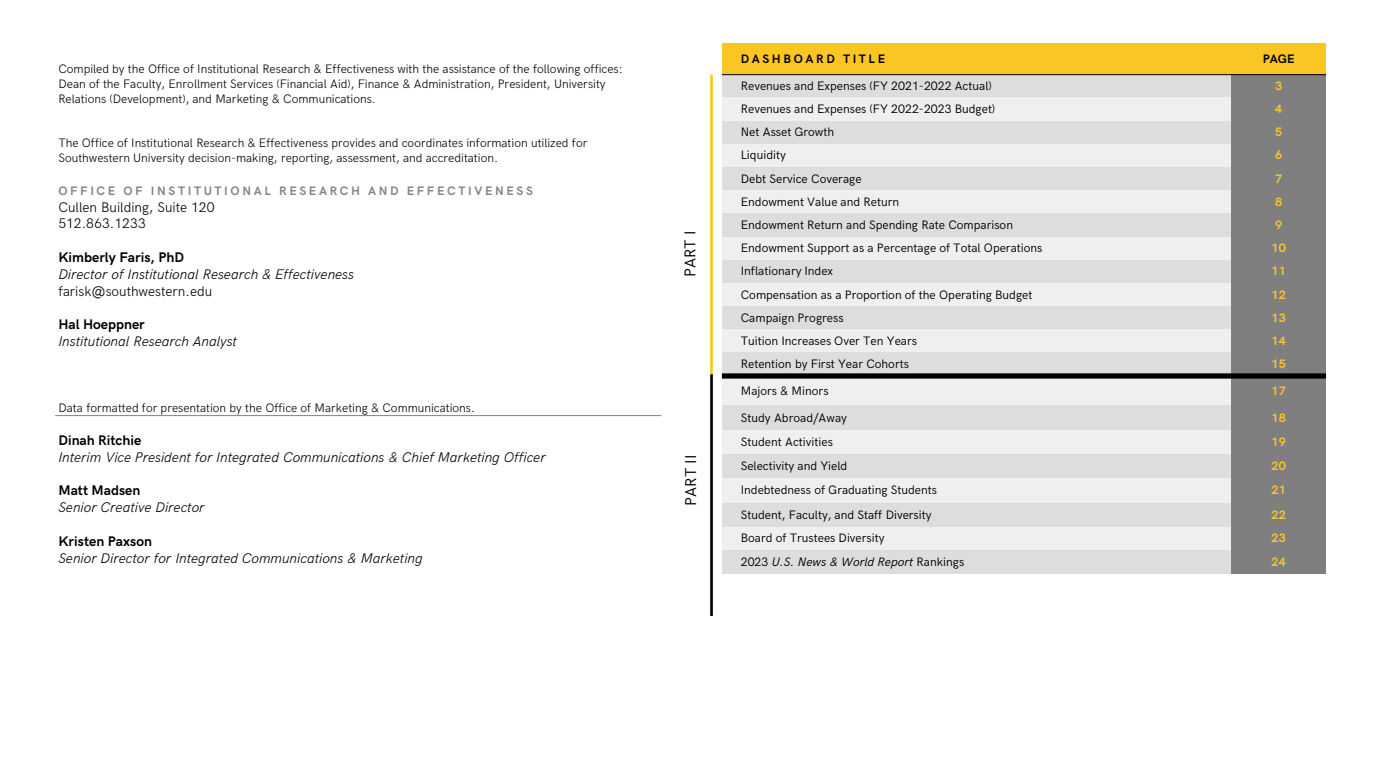
<style>
.page{position:relative;width:1386px;height:780px;background:#fff}
.page>*{position:absolute;margin:0;border:0;box-sizing:border-box;transform-origin:0 0}
.t1{font:15.75px "HK Grotesk";color:#000}
.t2{font:italic 300 14px "HK Grotesk";color:#000}
.t3{font:700 14px "HK Grotesk";color:#000}
.t4{font:300 14px "HK Grotesk";color:#000}
.t5{font:12.25px "HK Grotesk";color:#000}
.t6{font:300 12.25px/14.7px "HK Grotesk";color:#000}
.t7{font:700 12.25px "HK Grotesk";letter-spacing:.215em;color:#828383}
.t8{font:700 12.25px "HK Grotesk";color:#f9c623}
.t9{font:italic 12.25px "HK Grotesk";color:#000}
.t10{font:700 12.25px "HK Grotesk";letter-spacing:.21em;color:#000}
.s1{font-style:normal}
</style>
<div class="page">
<div style="left:721px;top:43px;width:510px;height:32px;background:#f9c623"></div>
<div style="left:1231px;top:43px;width:94px;height:32px;background:#f9c623"></div>
<div style="left:721px;top:75px;width:510px;height:23px;background:#ddd"></div>
<div style="left:1231px;top:75px;width:94px;height:23px;background:#7f7f7f"></div>
<div style="left:721px;top:98px;width:510px;height:23px;background:#efefef"></div>
<div style="left:1231px;top:98px;width:94px;height:23px;background:#7f7f7f"></div>
<div style="left:721px;top:121px;width:510px;height:23px;background:#ddd"></div>
<div style="left:1231px;top:121px;width:94px;height:23px;background:#7f7f7f"></div>
<div style="left:721px;top:144px;width:510px;height:23px;background:#efefef"></div>
<div style="left:1231px;top:144px;width:94px;height:23px;background:#7f7f7f"></div>
<div style="left:721px;top:167px;width:510px;height:23px;background:#ddd"></div>
<div style="left:1231px;top:167px;width:94px;height:23px;background:#7f7f7f"></div>
<div style="left:721px;top:190px;width:510px;height:24px;background:#efefef"></div>
<div style="left:1231px;top:190px;width:94px;height:24px;background:#7f7f7f"></div>
<div style="left:721px;top:214px;width:510px;height:23px;background:#ddd"></div>
<div style="left:1231px;top:214px;width:94px;height:23px;background:#7f7f7f"></div>
<div style="left:721px;top:237px;width:510px;height:23px;background:#efefef"></div>
<div style="left:1231px;top:237px;width:94px;height:23px;background:#7f7f7f"></div>
<div style="left:721px;top:260px;width:510px;height:23px;background:#ddd"></div>
<div style="left:1231px;top:260px;width:94px;height:23px;background:#7f7f7f"></div>
<div style="left:721px;top:283px;width:510px;height:23px;background:#efefef"></div>
<div style="left:1231px;top:283px;width:94px;height:23px;background:#7f7f7f"></div>
<div style="left:721px;top:306px;width:510px;height:23px;background:#ddd"></div>
<div style="left:1231px;top:306px;width:94px;height:23px;background:#7f7f7f"></div>
<div style="left:721px;top:329px;width:510px;height:23px;background:#efefef"></div>
<div style="left:1231px;top:329px;width:94px;height:23px;background:#7f7f7f"></div>
<div style="left:721px;top:352px;width:510px;height:24px;background:#ddd"></div>
<div style="left:1231px;top:352px;width:94px;height:24px;background:#7f7f7f"></div>
<div style="left:721px;top:376px;width:510px;height:29px;background:#efefef"></div>
<div style="left:1231px;top:376px;width:94px;height:29px;background:#7f7f7f"></div>
<div style="left:721px;top:405px;width:510px;height:25px;background:#ddd"></div>
<div style="left:1231px;top:405px;width:94px;height:25px;background:#7f7f7f"></div>
<div style="left:721px;top:430px;width:510px;height:24px;background:#efefef"></div>
<div style="left:1231px;top:430px;width:94px;height:24px;background:#7f7f7f"></div>
<div style="left:721px;top:454px;width:510px;height:24px;background:#ddd"></div>
<div style="left:1231px;top:454px;width:94px;height:24px;background:#7f7f7f"></div>
<div style="left:721px;top:478px;width:510px;height:24px;background:#efefef"></div>
<div style="left:1231px;top:478px;width:94px;height:24px;background:#7f7f7f"></div>
<div style="left:721px;top:502px;width:510px;height:25px;background:#ddd"></div>
<div style="left:1231px;top:502px;width:94px;height:25px;background:#7f7f7f"></div>
<div style="left:721px;top:527px;width:510px;height:23px;background:#efefef"></div>
<div style="left:1231px;top:527px;width:94px;height:23px;background:#7f7f7f"></div>
<div style="left:721px;top:550px;width:510px;height:23px;background:#ddd"></div>
<div style="left:1231px;top:550px;width:94px;height:23px;background:#7f7f7f"></div>
<hr style="left:721px;top:74px;width:604px;height:1px;background:#000">
<div style="left:721px;top:373px;width:604px;height:5px;background:#000"></div>
<hr style="left:55px;top:415px;width:606px;height:1px;background:#828383">
<hr style="left:710px;top:75px;width:2px;height:299px;background:#f9c623">
<hr style="left:710px;top:374px;width:2px;height:241px;background:#000">
<p class="t6" style="left:58px;top:61px;width:566px">Compiled by the Office of Institutional Research &amp; Effectiveness with the assistance of the following offices:</p>
<p class="t6" style="left:58px;top:75px;width:548px">Dean of the Faculty, Enrollment Services (Financial Aid), Finance &amp; Administration, President, University<br>Relations (Development), and Marketing &amp; Communications.</p>
<p class="t6" style="left:58px;top:134px;width:530px">The Office of Institutional Research &amp; Effectiveness provides and coordinates information utilized for<br>Southwestern University decision-making, reporting, assessment, and accreditation.</p>
<p class="t7" style="left:58px;top:182px;width:476px">OFFICE OF INSTITUTIONAL RESEARCH AND EFFECTIVENESS</p>
<p class="t4" style="left:58px;top:196px;width:158px">Cullen Building, Suite 120</p>
<p class="t4" style="left:58px;top:213px;width:89px">512.863.1233</p>
<p class="t3" style="left:58px;top:246px;width:127px">Kimberly Faris, PhD</p>
<p class="t2" style="left:58px;top:263px;width:297px">Director of Institutional Research &amp; Effectiveness</p>
<p class="t4" style="left:58px;top:280px;width:155px">farisk@southwestern.edu</p>
<p class="t3" style="left:58px;top:314px;width:88px">Hal Hoeppner</p>
<p class="t2" style="left:58px;top:330px;width:180px">Institutional Research Analyst</p>
<p class="t6" style="left:58px;top:399px;width:418px">Data formatted for presentation by the Office of Marketing &amp; Communications.</p>
<p class="t3" style="left:58px;top:429px;width:84px">Dinah Ritchie</p>
<p class="t2" style="left:58px;top:446px;width:489px">Interim Vice President for Integrated Communications &amp; Chief Marketing Officer</p>
<p class="t3" style="left:58px;top:480px;width:84px">Matt Madsen</p>
<p class="t2" style="left:58px;top:496px;width:148px">Senior Creative Director</p>
<p class="t3" style="left:58px;top:530px;width:95px">Kristen Paxson</p>
<p class="t2" style="left:58px;top:547px;width:366px">Senior Director for Integrated Communications &amp; Marketing</p>
<p class="t1" style="left:678px;top:277px;width:48px;rotate:-90deg">PART I</p>
<p class="t1" style="left:679px;top:505px;width:52px;rotate:-90deg">PART II</p>
<p class="t10" style="left:740px;top:49px;width:146px">DASHBOARD TITLE</p>
<p class="t10" style="left:1262px;top:49px;width:33px">PAGE</p>
<p class="t5" style="left:740px;top:76px;width:252px">Revenues and Expenses (FY 2021-2022 Actual)</p>
<p class="t8" style="left:1274px;top:76px;width:9px">3</p>
<p class="t5" style="left:740px;top:100px;width:256px">Revenues and Expenses (FY 2022-2023 Budget)</p>
<p class="t8" style="left:1274px;top:100px;width:9px">4</p>
<p class="t5" style="left:740px;top:123px;width:95px">Net Asset Growth</p>
<p class="t8" style="left:1274px;top:123px;width:9px">5</p>
<p class="t5" style="left:740px;top:146px;width:47px">Liquidity</p>
<p class="t8" style="left:1274px;top:146px;width:9px">6</p>
<p class="t5" style="left:740px;top:169px;width:122px">Debt Service Coverage</p>
<p class="t8" style="left:1274px;top:169px;width:9px">7</p>
<p class="t5" style="left:740px;top:192px;width:160px">Endowment Value and Return</p>
<p class="t8" style="left:1274px;top:192px;width:9px">8</p>
<p class="t5" style="left:740px;top:215px;width:274px">Endowment Return and Spending Rate Comparison</p>
<p class="t8" style="left:1274px;top:215px;width:9px">9</p>
<p class="t5" style="left:740px;top:239px;width:303px">Endowment Support as a Percentage of Total Operations</p>
<p class="t8" style="left:1271px;top:239px;width:16px">10</p>
<p class="t5" style="left:740px;top:262px;width:94px">Inflationary Index</p>
<p class="t8" style="left:1271px;top:262px;width:16px">11</p>
<p class="t5" style="left:740px;top:285px;width:293px">Compensation as a Proportion of the Operating Budget</p>
<p class="t8" style="left:1271px;top:285px;width:16px">12</p>
<p class="t5" style="left:740px;top:308px;width:104px">Campaign Progress</p>
<p class="t8" style="left:1271px;top:308px;width:16px">13</p>
<p class="t5" style="left:740px;top:331px;width:178px">Tuition Increases Over Ten Years</p>
<p class="t8" style="left:1271px;top:331px;width:16px">14</p>
<p class="t5" style="left:740px;top:354px;width:170px">Retention by First Year Cohorts</p>
<p class="t8" style="left:1271px;top:354px;width:16px">15</p>
<p class="t5" style="left:740px;top:381px;width:89px">Majors &amp; Minors</p>
<p class="t8" style="left:1271px;top:381px;width:16px">17</p>
<p class="t5" style="left:740px;top:408px;width:108px">Study Abroad/Away</p>
<p class="t8" style="left:1271px;top:408px;width:16px">18</p>
<p class="t5" style="left:740px;top:432px;width:94px">Student Activities</p>
<p class="t8" style="left:1271px;top:432px;width:16px">19</p>
<p class="t5" style="left:740px;top:456px;width:108px">Selectivity and Yield</p>
<p class="t8" style="left:1271px;top:456px;width:16px">20</p>
<p class="t5" style="left:740px;top:481px;width:198px">Indebtedness of Graduating Students</p>
<p class="t8" style="left:1271px;top:481px;width:16px">21</p>
<p class="t5" style="left:740px;top:505px;width:192px">Student, Faculty, and Staff Diversity</p>
<p class="t8" style="left:1271px;top:505px;width:16px">22</p>
<p class="t5" style="left:740px;top:529px;width:145px">Board of Trustees Diversity</p>
<p class="t8" style="left:1271px;top:529px;width:16px">23</p>
<p class="t9" style="left:740px;top:552px;width:225px"><span class="s1">2023</span> U.S. News &amp; World Report <span class="s1">Rankings</span></p>
<p class="t8" style="left:1271px;top:552px;width:16px">24</p>
</div>
